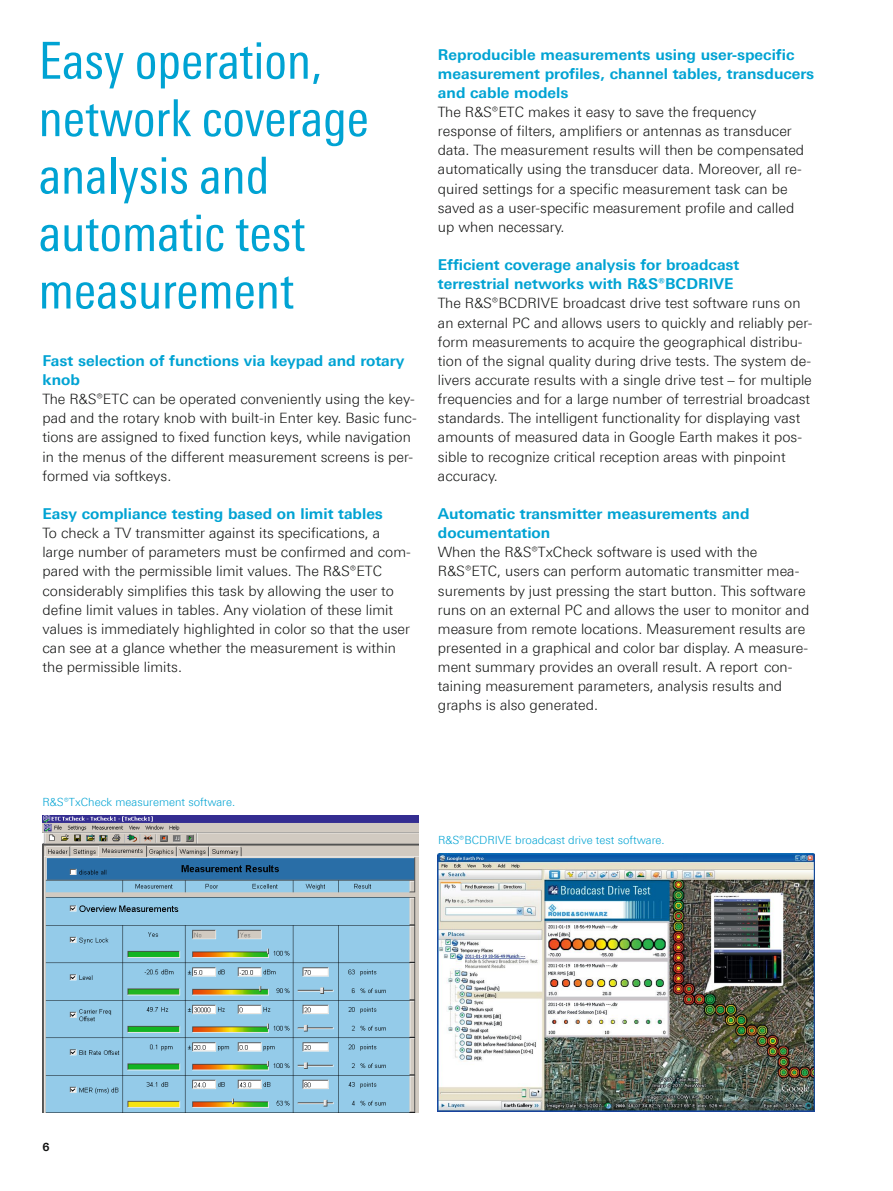
<style>
.page{position:relative;width:893px;height:1191px;background:#fff}
.page>*{position:absolute;margin:0;border:0;box-sizing:border-box;transform-origin:0 0}
.t1{font:51px/57.4px "Linotype Univers 420 Cn";color:#00a3d3}
.t2{font:700 15px/19.2px "Linotype Univers 630";color:#00a3d3}
.t3{font:300 14.25px/19.2px "Linotype Univers 330";color:#131413}
.t4{font:300 11.25px "Linotype Univers 330";color:#00a3d3}
.t5{font:700 11.25px "Linotype Univers 630";color:#131413}
</style>
<div class="page">
<img style="left:43px;top:815px;width:376px;height:297px">
<img style="left:438px;top:854px;width:376px;height:258px">
<h1 class="t1" style="left:39px;top:32px;width:332px">Easy operation, network coverage analysis and automatic test measurement</h1>
<p class="t2" style="left:438px;top:45px;width:378px">Reproducible measurements using user-specific measurement profiles, channel tables, transducers and cable models</p>
<p class="t3" style="left:438px;top:102px;width:368px">The R&amp;S®ETC makes it easy to save the frequency response of filters, amplifiers or antennas as transducer data. The measurement results will then be compensated automatically using the transducer data. Moreover, all re&shy;quired settings for a specific measurement task can be saved as a user-specific measurement profile and called up when necessary.</p>
<p class="t2" style="left:438px;top:255px;width:303px">Efficient coverage analysis for broadcast terrestrial networks with R&amp;S®BCDRIVE</p>
<p class="t3" style="left:438px;top:294px;width:376px">The R&amp;S®BCDRIVE broadcast drive test software runs on an external PC and allows users to quickly and reliably per&shy;form measurements to acquire the geographical distribu&shy;tion of the signal quality during drive tests. The system de&shy;livers accurate results with a single drive test – for multiple frequencies and for a large number of terrestrial broadcast standards. The intelligent functionality for displaying vast amounts of measured data in Google Earth makes it pos&shy;sible to recognize critical reception areas with pinpoint accuracy.</p>
<p class="t2" style="left:438px;top:504px;width:313px">Automatic transmitter measurements and documentation</p>
<p class="t3" style="left:438px;top:542px;width:373px">When the R&amp;S®TxCheck software is used with the R&amp;S®ETC, users can perform automatic transmitter mea&shy;surements by just pressing the start button. This software runs on an external PC and allows the user to monitor and measure from remote locations. Measurement results are presented in a graphical and color bar display. A measure&shy;ment summary provides an overall result. A report con&shy;taining measurement parameters, analysis results and graphs is also generated.</p>
<p class="t2" style="left:43px;top:351px;width:363px">Fast selection of functions via keypad and rotary knob</p>
<p class="t3" style="left:43px;top:389px;width:376px">The R&amp;S®ETC can be operated conveniently using the key&shy;pad and the rotary knob with built-in Enter key. Basic func&shy;tions are assigned to fixed function keys, while navigation in the menus of the different measurement screens is per&shy;formed via softkeys.</p>
<p class="t2" style="left:43px;top:504px;width:342px">Easy compliance testing based on limit tables</p>
<p class="t3" style="left:43px;top:523px;width:370px">To check a TV transmitter against its specifications, a large number of parameters must be confirmed and com&shy;pared with the permissible limit values. The R&amp;S®ETC considerably simplifies this task by allowing the user to define limit values in tables. Any violation of these limit values is immediately highlighted in color so that the user can see at a glance whether the measurement is within the permissible limits.</p>
<p class="t4" style="left:43px;top:795px;width:194px">R&amp;S®TxCheck measurement software.</p>
<p class="t5" style="left:43px;top:1139px;width:9px">6</p>
<p class="t4" style="left:438px;top:833px;width:228px">R&amp;S®BCDRIVE broadcast drive test software.</p>
</div>
